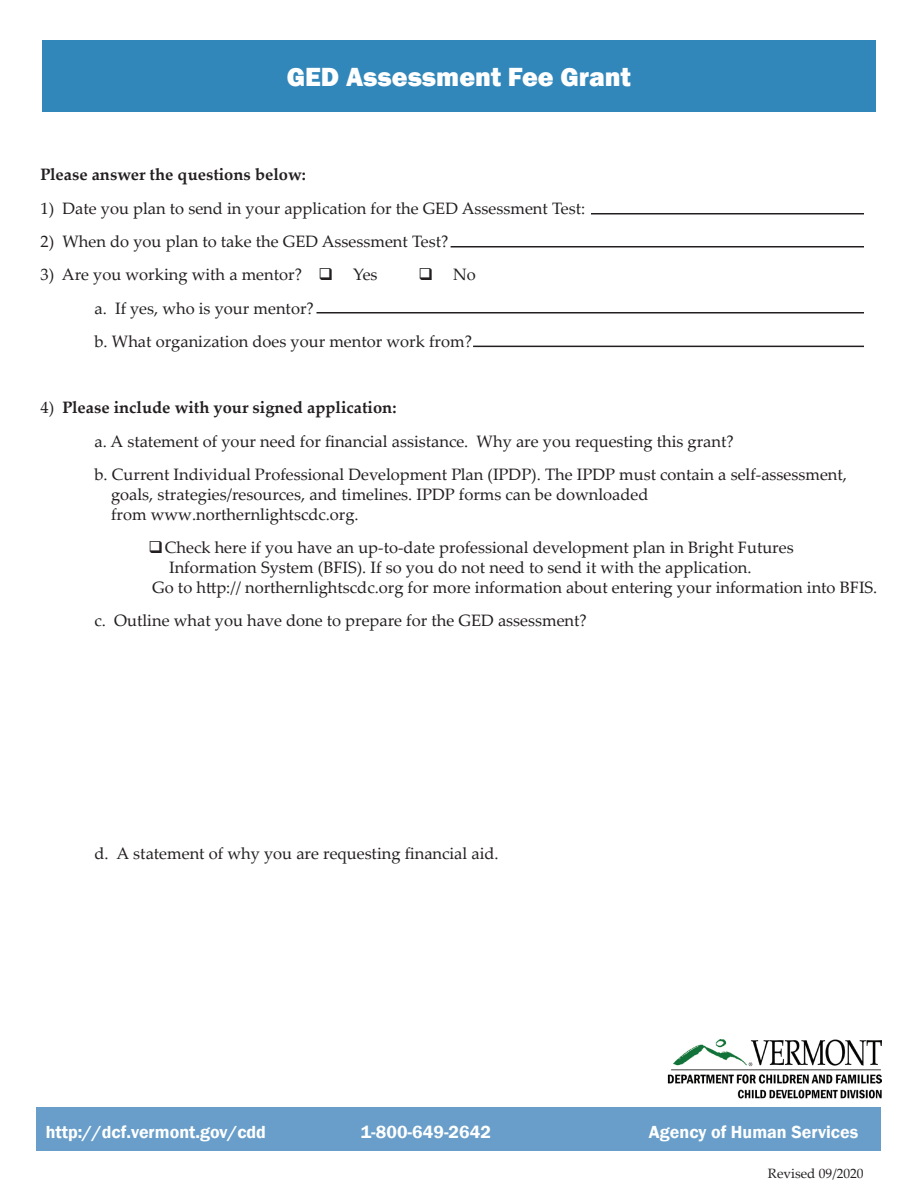
<style>
.page{position:relative;width:918px;height:1188px;background:#fff}
.page>*{position:absolute;margin:0;border:0;box-sizing:border-box;transform-origin:0 0}
.t1{font:800 27px "Franklin Gothic";color:#fff}
.t2{font:600 18px "Franklin Gothic";color:#fff}
.t3{font:16.5px/33.3px "Palatino Linotype";color:#231f20}
.t4{font:700 16.5px "Palatino Linotype";color:#231f20}
.t5{font:13.5px "Palatino Linotype";color:#231f20}
.s1{font-weight:700}
</style>
<div class="page">
<div style="left:37px;top:1108px;width:844px;height:43px;background:#689ec9"></div>
<div style="left:42px;top:40px;width:834px;height:72px;background:#3287ba"></div>
<img style="left:667px;top:1040px;width:215px;height:59px">
<hr style="left:591px;top:213px;width:273px;height:1px;background:#231f20">
<hr style="left:316px;top:312px;width:548px;height:2px;background:#231f20">
<hr style="left:451px;top:246px;width:413px;height:2px;background:#231f20">
<hr style="left:473px;top:346px;width:391px;height:1px;background:#231f20">
<h1 class="t1" style="left:287px;top:59px;width:346px">GED Assessment Fee Grant</h1>
<p class="t4" style="left:40px;top:163px;width:267px">Please answer the questions below:</p>
<p class="t3" style="left:40px;top:191px;width:546px">1) Date you plan to send in your application for the GED Assessment Test:</p>
<p class="t3" style="left:40px;top:224px;width:410px">2) When do you plan to take the GED Assessment Test?</p>
<p class="t3" style="left:40px;top:257px;width:339px">3) Are you working with a mentor? ❑ Yes</p>
<p class="t3" style="left:418px;top:257px;width:59px">❑ No</p>
<p class="t3" style="left:95px;top:291px;width:379px">a. If yes, who is your mentor?<br>b. What organization does your mentor work from?</p>
<p class="t3" style="left:95px;top:391px;width:754px;text-indent:-54px">4) <span class="s1">Please include with your signed application:<br></span>a. A statement of your need for financial assistance. Why are you requesting this grant?<br>b. Current Individual Professional Development Plan (IPDP). The IPDP must contain a self-assessment,</p>
<p class="t3" style="left:111px;top:484px;width:539px;line-height:19.8px">goals, strategies/resources, and timelines. IPDP forms can be downloaded from www.northernlightscdc.org.</p>
<p class="t3" style="left:149px;top:530px;width:647px">❑Check here if you have an up-to-date professional development plan in Bright Futures</p>
<p class="t3" style="left:169px;top:550px;width:584px">Information System (BFIS). If so you do not need to send it with the application.</p>
<p class="t3" style="left:152px;top:570px;width:727px">Go to http:// northernlightscdc.org for more information about entering your information into BFIS.</p>
<p class="t3" style="left:95px;top:603px;width:494px">c. Outline what you have done to prepare for the GED assessment?</p>
<p class="t3" style="left:95px;top:836px;width:406px">d. A statement of why you are requesting financial aid.</p>
<p class="t2" style="left:46px;top:1121px;width:222px">http://dcf.vermont.gov/cdd</p>
<p class="t2" style="left:361px;top:1121px;width:132px">1-800-649-2642</p>
<p class="t2" style="left:649px;top:1121px;width:211px">Agency of Human Services</p>
<p class="t5" style="left:768px;top:1164px;width:97px">Revised 09/2020</p>
</div>
